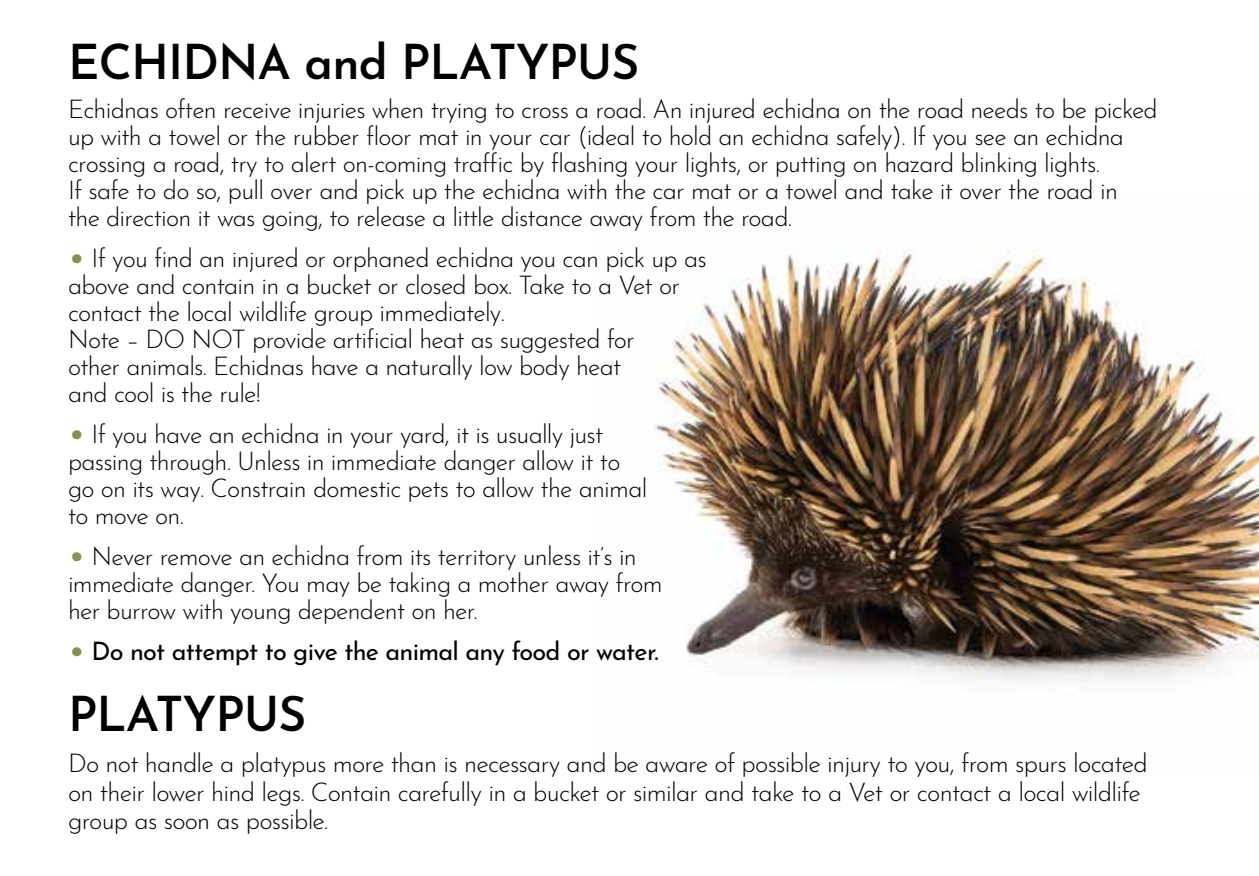
<style>
.page{position:relative;width:1259px;height:876px;background:#fff}
.page>*{position:absolute;margin:0;border:0;box-sizing:border-box;transform-origin:0 0}
.t1{font:600 48px "Josefin Sans";letter-spacing:-.02em;color:#000}
.t2{font:300 25.5px/27px "Josefin Sans";letter-spacing:-.03em;color:#000}
.t3{font:25.5px "Josefin Sans";letter-spacing:-.03em;color:#000}
.s1{font-weight:400;font-size:36px;color:#869057}
.s2{font-size:36px;color:#869057}
</style>
<div class="page">
<img style="left:654px;top:249px;width:605px;height:432px">
<h1 class="t1" style="left:68px;top:21px;width:573px">ECHIDNA and PLATYPUS</h1>
<p class="t2" style="left:68px;top:93px;width:1091px">Echidnas often receive injuries when trying to cross a road. An injured echidna on the road needs to be picked up with a towel or the rubber floor mat in your car (ideal to hold an echidna safely). If you see an echidna crossing a road, try to alert on-coming traffic by flashing your lights, or putting on hazard blinking lights.<br>If safe to do so, pull over and pick up the echidna with the car mat or a towel and take it over the road in<br>the direction it was going, to release a little distance away from the road.</p>
<p class="t2" style="left:68px;top:242px;width:640px"><span class="s1">•</span> If you find an injured or orphaned echidna you can pick up as above and contain in a bucket or closed box. Take to a Vet or contact the local wildlife group immediately.<br>Note – DO NOT provide artificial heat as suggested for<br>other animals. Echidnas have a naturally low body heat<br>and cool is the rule!</p>
<p class="t2" style="left:68px;top:418px;width:581px"><span class="s1">•</span> If you have an echidna in your yard, it is usually just passing through. Unless in immediate danger allow it to go on its way. Constrain domestic pets to allow the animal to move on.</p>
<p class="t2" style="left:68px;top:540px;width:596px"><span class="s1">•</span> Never remove an echidna from its territory unless it’s in immediate danger. You may be taking a mother away from her burrow with young dependent on her.</p>
<p class="t3" style="left:68px;top:630px;width:592px"><span class="s2">•</span> Do not attempt to give the animal any food or water.</p>
<h1 class="t1" style="left:68px;top:673px;width:240px">PLATYPUS</h1>
<p class="t2" style="left:68px;top:746px;width:1081px;line-height:28.5px">Do not handle a platypus more than is necessary and be aware of possible injury to you, from spurs located on their lower hind legs. Contain carefully in a bucket or similar and take to a Vet or contact a local wildlife group as soon as possible.</p>
</div>
